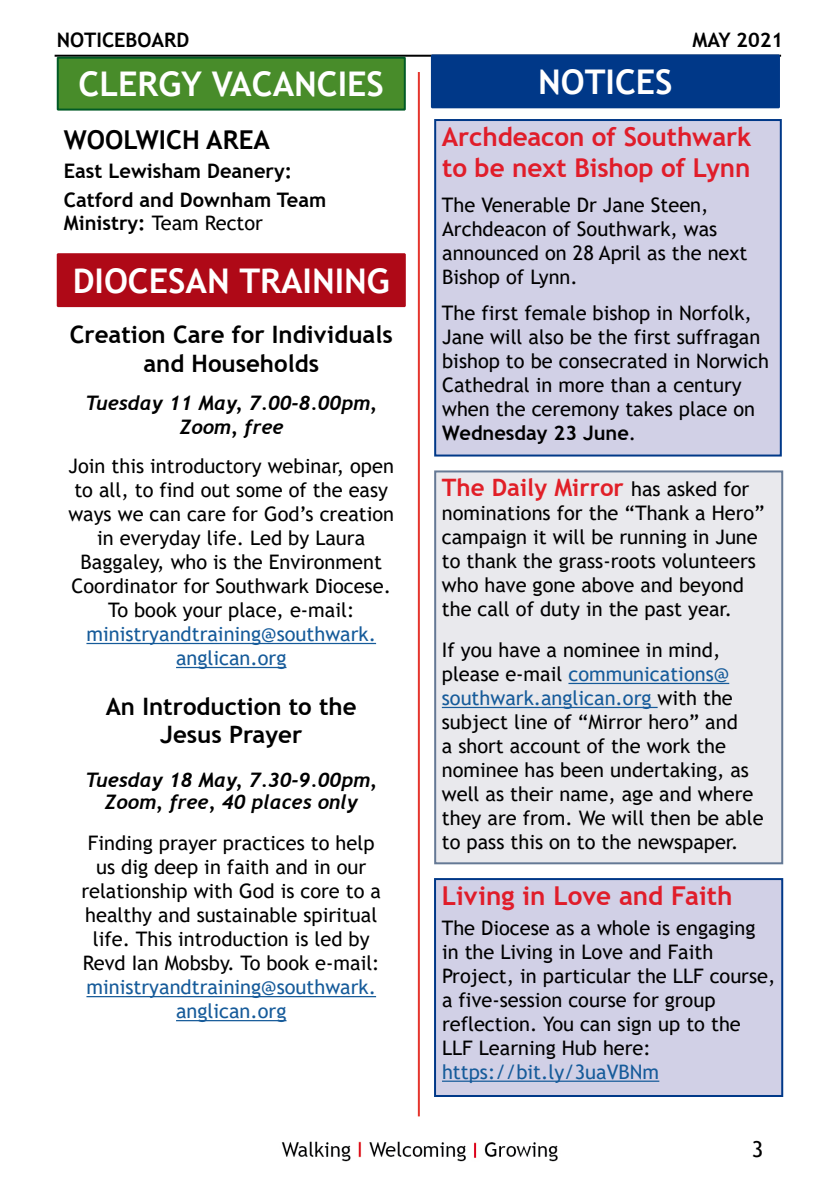
<style>
.page{position:relative;width:840px;height:1191px;background:#fff}
.page>*{position:absolute;margin:0;border:0;box-sizing:border-box;transform-origin:0 0}
.t1{font:700 34px "Trebuchet MS";color:#fff}
.t2{font:700 26px/31.2px "Trebuchet MS";letter-spacing:-.005em;color:#e01d2a}
.t3{font:700 26px "Trebuchet MS";color:#000}
.t4{font:700 24px/28.8px "Trebuchet MS";color:#000;text-align:center}
.t5{font:700 24px "Trebuchet MS";color:#e11f27}
.t6{font:22px "Trebuchet MS";color:#000}
.t7{font:20px/24px "Trebuchet MS";color:#000}
.t8{font:20px/24px "Trebuchet MS";color:#165b9a;text-align:center}
.t9{font:italic 700 20px/24px "Trebuchet";color:#000;text-align:center}
.t10{font:700 20px/28.6px "Trebuchet MS";color:#000}
.s1{font-weight:700}
.s2{font-weight:400;font-size:20px;color:#000}
.s3{color:#165b9a}
</style>
<div class="page">
<hr style="left:55px;top:55px;width:725px;height:2px;background:#000">
<hr style="left:417px;top:72px;width:2px;height:1044px;background:#e5352c">
<img style="left:281px;top:1141px;width:277px;height:21px">
<div style="left:58px;top:58px;width:346px;height:52px;background:#488c2a"></div>
<div style="left:57px;top:57px;width:348px;height:54px;border:2px solid #015a25"></div>
<div style="left:58px;top:254px;width:346px;height:52px;background:#af0917"></div>
<div style="left:57px;top:253px;width:348px;height:54px;border:2px solid #af0917"></div>
<hr style="left:86px;top:643px;width:290px;height:1px;background:#165b9a">
<hr style="left:176px;top:667px;width:110px;height:1px;background:#165b9a">
<hr style="left:86px;top:996px;width:290px;height:1px;background:#165b9a">
<hr style="left:176px;top:1020px;width:110px;height:1px;background:#165b9a">
<div style="left:431px;top:55px;width:347px;height:52px;background:#003888"></div>
<div style="left:430px;top:54px;width:349px;height:54px;border:2px solid #003888"></div>
<div style="left:435px;top:879px;width:346px;height:217px;background:#d1d0e6"></div>
<hr style="left:442px;top:1080px;width:217px;height:1px;background:#165b9a">
<div style="left:434px;top:878px;width:348px;height:219px;border:2px solid #003888"></div>
<div style="left:435px;top:120px;width:345px;height:335px;background:#d1d0e6"></div>
<div style="left:434px;top:119px;width:347px;height:337px;border:2px solid #003888"></div>
<div style="left:435px;top:471px;width:346px;height:392px;background:#e9e9ed"></div>
<hr style="left:568px;top:683px;width:160px;height:1px;background:#165b9a">
<hr style="left:441px;top:707px;width:216px;height:1px;background:#165b9a">
<div style="left:434px;top:470px;width:348px;height:394px;border:2px solid #657995"></div>
<p class="t10" style="left:57px;top:26px;width:134px">NOTICEBOARD</p>
<p class="t10" style="left:692px;top:26px;width:92px">MAY 2021</p>
<h1 class="t1" style="left:78px;top:63px;width:307px">CLERGY VACANCIES</h1>
<h2 class="t3" style="left:64px;top:123px;width:207px">WOOLWICH AREA</h2>
<p class="t10" style="left:64px;top:157px;width:264px">East Lewisham Deanery:<br>Catford and Downham Team</p>
<p class="t7" style="left:64px;top:211px;width:201px"><span class="s1">Ministry:</span> Team Rector</p>
<h1 class="t1" style="left:73px;top:259px;width:318px">DIOCESAN TRAINING</h1>
<p class="t4" style="left:70px;top:320px;width:324px">Creation Care for Individuals and Households</p>
<p class="t9" style="left:85px;top:391px;width:293px">Tuesday 11 May, 7.00-8.00pm,<br>Zoom, free</p>
<p class="t7" style="left:68px;top:453px;width:327px;text-align:center">Join this introductory webinar, open to all, to find out some of the easy ways we can care for God’s creation in everyday life. Led by Laura Baggaley, who is the Environment Coordinator for Southwark Diocese.<br>To book your place, e-mail:</p>
<p class="t8" style="left:86px;top:621px;width:291px">ministryandtraining@southwark. anglican.org</p>
<p class="t4" style="left:106px;top:692px;width:252px;line-height:28px">An Introduction to the<br>Jesus Prayer</p>
<p class="t9" style="left:85px;top:769px;width:293px;line-height:22px">Tuesday 18 May, 7.30-9.00pm,<br>Zoom, free, 40 places only</p>
<p class="t7" style="left:81px;top:830px;width:301px;text-align:center">Finding prayer practices to help us dig deep in faith and in our relationship with God is core to a healthy and sustainable spiritual life. This introduction is led by<br>Revd Ian Mobsby. To book e-mail:</p>
<p class="t8" style="left:86px;top:974px;width:291px">ministryandtraining@southwark. anglican.org</p>
<h1 class="t1" style="left:538px;top:61px;width:136px">NOTICES</h1>
<h2 class="t2" style="left:441px;top:121px;width:311px">Archdeacon of Southwark to be next Bishop of Lynn</h2>
<p class="t7" style="left:441px;top:193px;width:307px">The Venerable Dr Jane Steen,<br>Archdeacon of Southwark, was announced on 28 April as the next<br>Bishop of Lynn.</p>
<p class="t7" style="left:441px;top:300px;width:328px">The first female bishop in Norfolk,<br>Jane will also be the first suffragan bishop to be consecrated in Norwich<br>Cathedral in more than a century when the ceremony takes place on<br><span class="s1">Wednesday 23 June</span>.</p>
<p class="t5" style="left:441px;top:472px;width:309px">The Daily Mirror <span class="s2">has asked for</span></p>
<p class="t7" style="left:441px;top:500px;width:324px">nominations for the “Thank a Hero” campaign it will be running in June to thank the grass-roots volunteers who have gone above and beyond the call of duty in the past year.</p>
<p class="t7" style="left:441px;top:637px;width:323px">If you have a nominee in mind, please e-mail <span class="s3">communications@ southwark.anglican.org</span> with the subject line of “Mirror hero” and<br>a short account of the work the nominee has been undertaking, as well as their name, age and where they are from. We will then be able to pass this on to the newspaper.</p>
<h2 class="t2" style="left:441px;top:880px;width:292px">Living in Love and Faith</h2>
<p class="t7" style="left:441px;top:915px;width:335px">The Diocese as a whole is engaging in the Living in Love and Faith<br>Project, in particular the LLF course, a five-session course for group reflection. You can sign up to the<br>LLF Learning Hub here:</p>
<p class="t8" style="left:442px;top:1059px;width:218px">https://bit.ly/3uaVBNm</p>
<p class="t6" style="left:751px;top:1135px;width:13px">3</p>
</div>
